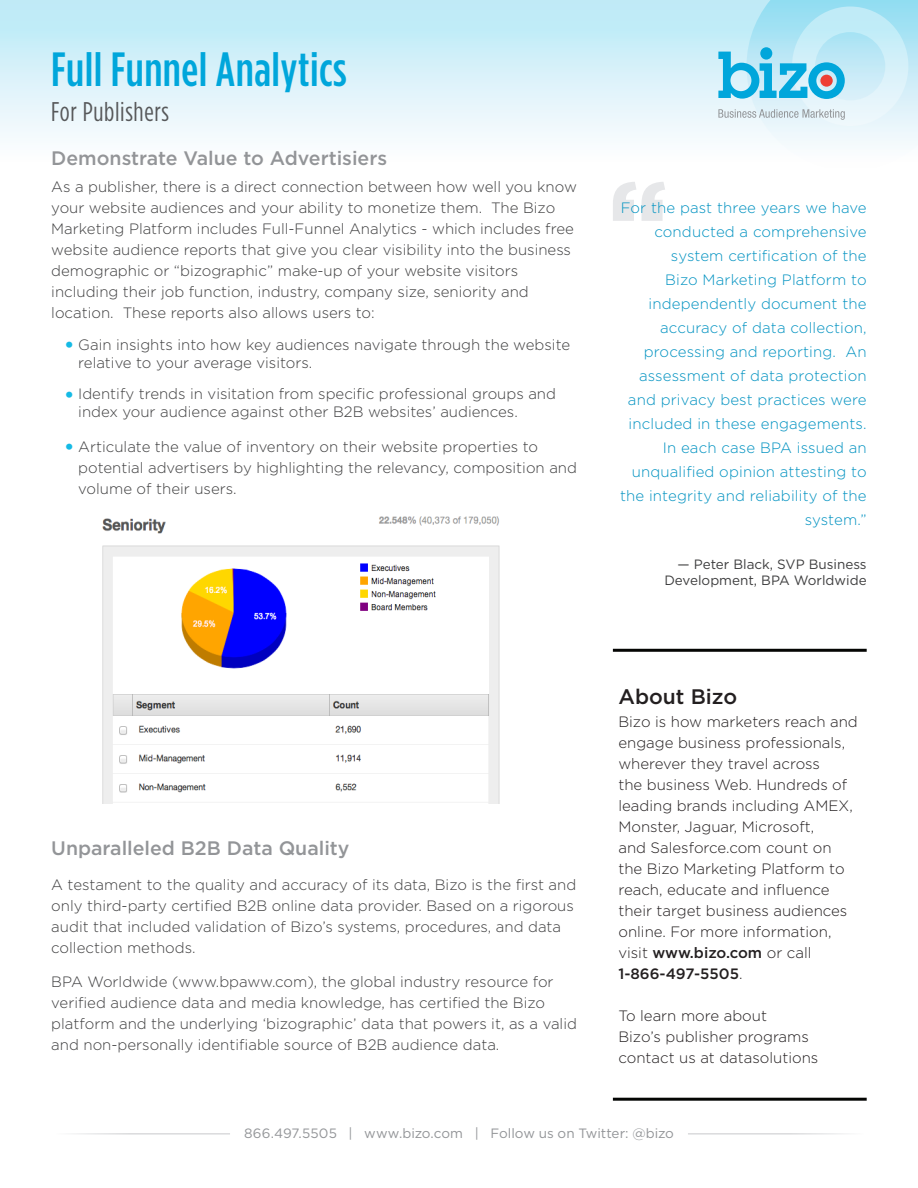
<style>
.page{position:relative;width:918px;height:1188px;background:#fff}
.page>*{position:absolute;margin:0;border:0;box-sizing:border-box;transform-origin:0 0}
.Doc_Header{font:500 condensed 48px "Gotham HTF";letter-spacing:.01em;color:#00a6db}
.Doc_subhead{font:condensed 27px "Gotham HTF";letter-spacing:.025em;color:#57585a}
.About_Bizo{font:500 21px "Gotham HTF";color:#231f20}
.Section_Title{font:500 19.5px "Gotham HTF";color:#939598}
.Body_Text{font:500 19.5px "Gotham HTF";color:#939598}
.Body_Text-2{font:300 15px/21px "Gotham HTF";color:#3e3e3f}
.Section_Title-2{font:300 15px/21px "Gotham HTF";color:#3e3e3f}
.About_Bizo_text{font:300 15px/21px "Gotham HTF";color:#231f20}
.Pull_Quote_Author{font:300 15px/24px "Gotham HTF";letter-spacing:.01em;color:#0092c1;text-align:right}
.t1{font:13.5px "Gotham HTF";color:#939598}
.Pull_Quote_Author-2{font:13.5px/16.2px "Gotham HTF";color:#3e3e3f;text-align:right}
.s1{font-weight:900;font-size:18px;color:#15bae5}
.s2{font-weight:500}
</style>
<div class="page">
<div style="left:0;top:0;width:918px;height:162px;background:linear-gradient(to bottom,#b8e9f6,#fffdfe)"></div>
<svg style="left:718px;top:0;width:200px;height:162px"></svg>
<svg style="left:613px;top:182px;width:52px;height:39px"></svg>
<hr style="left:613px;top:1098px;width:254px;height:3px;background:#040503">
<img style="left:102px;top:516px;width:398px;height:288px">
<hr style="left:613px;top:649px;width:254px;height:3px;background:#040503">
<p class="Doc_Header" style="left:51px;top:43px;width:297px">Full Funnel Analytics</p>
<p class="Doc_subhead" style="left:51px;top:97px;width:119px">For Publishers</p>
<p class="Section_Title" style="left:51px;top:147px;width:337px">Demonstrate Value to Advertisiers</p>
<p class="Body_Text-2" style="left:51px;top:176px;width:527px">As a publisher, there is a direct connection between how well you know your website audiences and your ability to monetize them. The Bizo Marketing Platform includes Full-Funnel Analytics - which includes free website audience reports that give you clear visibility into the business demographic or “bizographic” make-up of your website visitors including their job function, industry, company size, seniority and location. These reports also allows users to:</p>
<p class="Body_Text-2" style="left:78px;top:335px;width:493px;line-height:18px;text-indent:-14px"><span class="s1">•</span> Gain insights into how key audiences navigate through the website relative to your average visitors.</p>
<p class="Body_Text-2" style="left:78px;top:385px;width:479px;line-height:18px;text-indent:-14px"><span class="s1">•</span> Identify trends in visitation from specific professional groups and index your audience against other B2B websites’ audiences.</p>
<p class="Body_Text-2" style="left:78px;top:436px;width:500px;text-indent:-14px"><span class="s1">•</span> Articulate the value of inventory on their website properties to potential advertisers by highlighting the relevancy, composition and volume of their users.</p>
<p class="Body_Text" style="left:51px;top:837px;width:300px">Unparalleled B2B Data Quality</p>
<p class="Section_Title-2" style="left:51px;top:874px;width:527px">A testament to the quality and accuracy of its data, Bizo is the first and only third-party certified B2B online data provider. Based on a rigorous audit that included validation of Bizo’s systems, procedures, and data collection methods.</p>
<p class="Section_Title-2" style="left:51px;top:971px;width:527px">BPA Worldwide (www.bpaww.com), the global industry resource for verified audience data and media knowledge, has certified the Bizo platform and the underlying ‘bizographic’ data that powers it, as a valid and non-personally identifiable source of B2B audience data.</p>
<p class="Pull_Quote_Author" style="left:620px;top:196px;width:248px">For the past three years we have conducted a comprehensive system certification of the<br>Bizo Marketing Platform to independently document the accuracy of data collection, processing and reporting. An assessment of data protection and privacy best practices were included in these engagements.<br>In each case BPA issued an unqualified opinion attesting to the integrity and reliability of the system.”</p>
<p class="Pull_Quote_Author-2" style="left:664px;top:556px;width:204px">— Peter Black, SVP Business<br>Development, BPA Worldwide</p>
<p class="About_Bizo" style="left:618px;top:684px;width:120px">About Bizo</p>
<p class="About_Bizo_text" style="left:618px;top:711px;width:241px">Bizo is how marketers reach and engage business professionals, wherever they travel across<br>the business Web. Hundreds of leading brands including AMEX,<br>Monster, Jaguar, Microsoft,<br>and Salesforce.com count on the Bizo Marketing Platform to reach, educate and influence their target business audiences online. For more information, visit <span class="s2">www.bizo.com</span> or call<br><span class="s2">1-866-497-5505</span>.</p>
<p class="About_Bizo_text" style="left:618px;top:1005px;width:202px">To learn more about<br>Bizo’s publisher programs contact us at datasolutions</p>
<p class="t1" style="left:244px;top:1126px;width:431px">866.497.5505 | www.bizo.com | Follow us on Twitter: @bizo</p>
</div>
